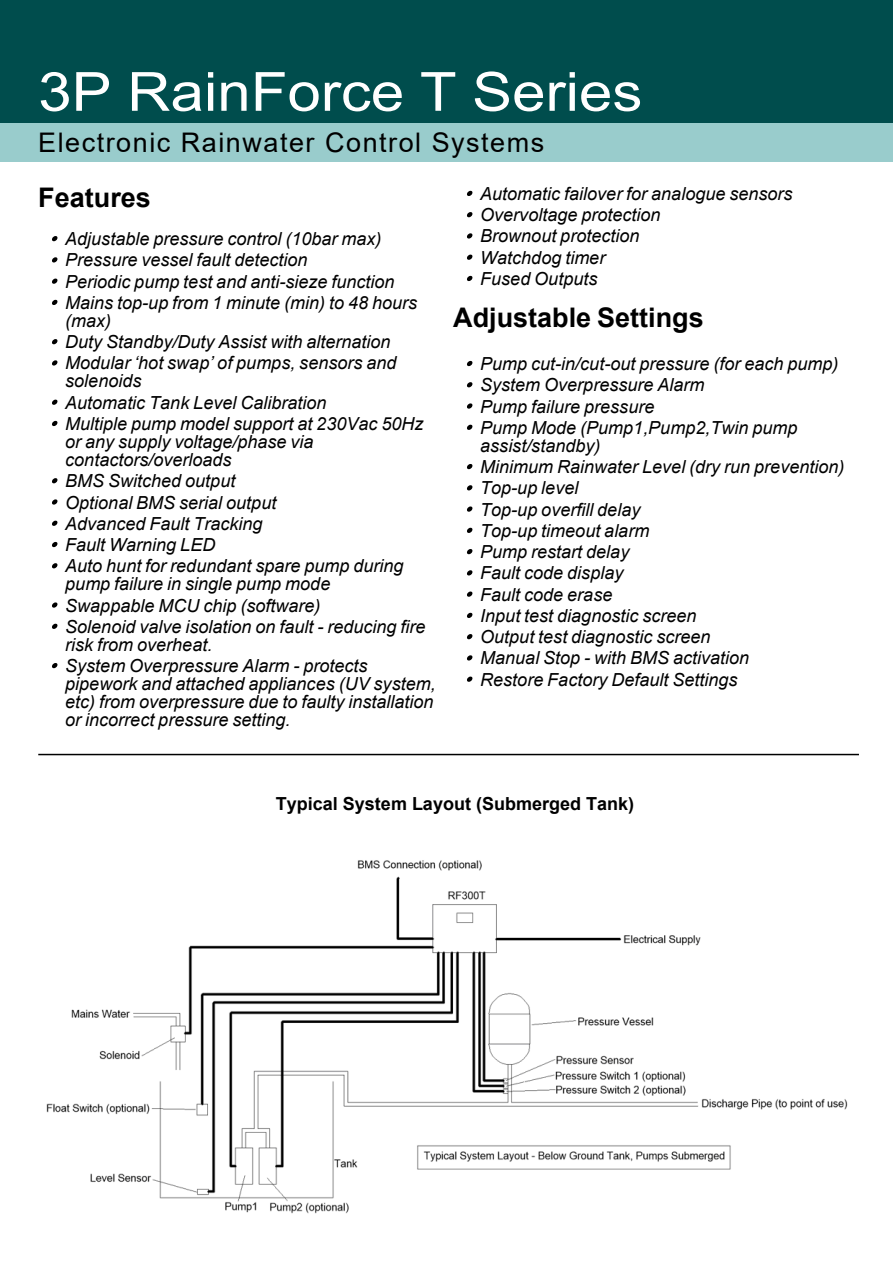
<style>
.page{position:relative;width:893px;height:1263px;background:#fff}
.page>*{position:absolute;margin:0;border:0;box-sizing:border-box;transform-origin:0 0}
.t1{font:54px "Arial";color:#fff;scale:1.11 1}
.t2{font:27px "Arial";letter-spacing:.055em;color:#000}
.t3{font:700 27px "Arial";color:#000}
.t4{font:italic 18px/21.3px "Arial";color:#000}
.t5{font:700 18px "Arial";color:#000}
</style>
<div class="page">
<div style="left:0;top:0;width:893px;height:135px;background:#004d4d"></div>
<div style="left:0;top:123px;width:893px;height:39px;background:#9cc"></div>
<svg style="left:52px;top:236px;width:6px;height:5px"></svg>
<svg style="left:52px;top:257px;width:6px;height:5px"></svg>
<svg style="left:52px;top:279px;width:6px;height:5px"></svg>
<svg style="left:52px;top:300px;width:6px;height:5px"></svg>
<svg style="left:52px;top:339px;width:6px;height:5px"></svg>
<svg style="left:52px;top:360px;width:6px;height:6px"></svg>
<svg style="left:52px;top:400px;width:6px;height:5px"></svg>
<svg style="left:52px;top:421px;width:6px;height:5px"></svg>
<svg style="left:52px;top:478px;width:6px;height:5px"></svg>
<svg style="left:52px;top:499px;width:6px;height:6px"></svg>
<svg style="left:52px;top:521px;width:6px;height:5px"></svg>
<svg style="left:52px;top:542px;width:6px;height:5px"></svg>
<svg style="left:52px;top:563px;width:6px;height:5px"></svg>
<svg style="left:52px;top:602px;width:6px;height:6px"></svg>
<svg style="left:52px;top:624px;width:6px;height:5px"></svg>
<svg style="left:52px;top:663px;width:6px;height:5px"></svg>
<svg style="left:467px;top:191px;width:6px;height:5px"></svg>
<svg style="left:467px;top:212px;width:6px;height:5px"></svg>
<svg style="left:467px;top:233px;width:6px;height:6px"></svg>
<svg style="left:467px;top:255px;width:6px;height:5px"></svg>
<svg style="left:467px;top:276px;width:6px;height:5px"></svg>
<svg style="left:467px;top:361px;width:6px;height:5px"></svg>
<svg style="left:467px;top:382px;width:6px;height:5px"></svg>
<svg style="left:467px;top:403px;width:6px;height:6px"></svg>
<svg style="left:467px;top:425px;width:6px;height:5px"></svg>
<svg style="left:467px;top:464px;width:6px;height:5px"></svg>
<svg style="left:467px;top:485px;width:6px;height:5px"></svg>
<svg style="left:467px;top:506px;width:6px;height:6px"></svg>
<svg style="left:467px;top:528px;width:6px;height:5px"></svg>
<svg style="left:467px;top:549px;width:6px;height:5px"></svg>
<svg style="left:467px;top:570px;width:6px;height:5px"></svg>
<svg style="left:467px;top:591px;width:6px;height:6px"></svg>
<svg style="left:467px;top:613px;width:6px;height:5px"></svg>
<svg style="left:467px;top:634px;width:6px;height:5px"></svg>
<svg style="left:467px;top:655px;width:6px;height:5px"></svg>
<svg style="left:467px;top:677px;width:6px;height:5px"></svg>
<img style="left:46px;top:860px;width:802px;height:354px">
<hr style="left:38px;top:754px;width:821px;height:1px;background:#000">
<h1 class="t1" style="left:38px;top:71px;width:546px">3P RainForce T Series</h1>
<h2 class="t2" style="left:38px;top:132px;width:507px">Electronic Rainwater Control Systems</h2>
<h2 class="t3" style="left:38px;top:188px;width:114px">Features</h2>
<p class="t4" style="left:65px;top:230px;width:353px">Adjustable pressure control (10bar max)<br>Pressure vessel fault detection<br>Periodic pump test and anti-sieze function Mains top-up from 1 minute (min) to 48 hours</p>
<p class="t4" style="left:65px;top:312px;width:333px">(max)<br>Duty Standby/Duty Assist with alternation<br>Modular ‘hot swap’ of pumps, sensors and</p>
<p class="t4" style="left:65px;top:372px;width:360px">solenoids<br>Automatic Tank Level Calibration<br>Multiple pump model support at 230Vac 50Hz</p>
<p class="t4" style="left:65px;top:434px;width:250px;line-height:18px">or any supply voltage/phase via contactors/overloads</p>
<p class="t4" style="left:65px;top:472px;width:340px">BMS Switched output<br>Optional BMS serial output<br>Advanced Fault Tracking<br>Fault Warning LED<br>Auto hunt for redundant spare pump during</p>
<p class="t4" style="left:65px;top:575px;width:362px">pump failure in single pump mode<br>Swappable MCU chip (software)<br>Solenoid valve isolation on fault - reducing fire</p>
<p class="t4" style="left:65px;top:635px;width:304px">risk from overheat.<br>System Overpressure Alarm - protects</p>
<p class="t4" style="left:65px;top:676px;width:372px;line-height:18px">pipework and attached appliances (UV system, etc) from overpressure due to faulty installation or incorrect pressure setting.</p>
<p class="t4" style="left:480px;top:185px;width:314px">Automatic failover for analogue sensors<br>Overvoltage protection<br>Brownout protection<br>Watchdog timer<br>Fused Outputs</p>
<h2 class="t3" style="left:453px;top:308px;width:252px">Adjustable Settings</h2>
<p class="t4" style="left:480px;top:355px;width:360px">Pump cut-in/cut-out pressure (for each pump)<br>System Overpressure Alarm<br>Pump failure pressure<br>Pump Mode (Pump1,Pump2,Twin pump</p>
<p class="t4" style="left:480px;top:436px;width:366px">assist/standby)<br>Minimum Rainwater Level (dry run prevention)<br>Top-up level<br>Top-up overfill delay<br>Top-up timeout alarm<br>Pump restart delay<br>Fault code display<br>Fault code erase<br>Input test diagnostic screen<br>Output test diagnostic screen<br>Manual Stop - with BMS activation<br>Restore Factory Default Settings</p>
<p class="t5" style="left:276px;top:796px;width:360px">Typical System Layout (Submerged Tank)</p>
</div>
